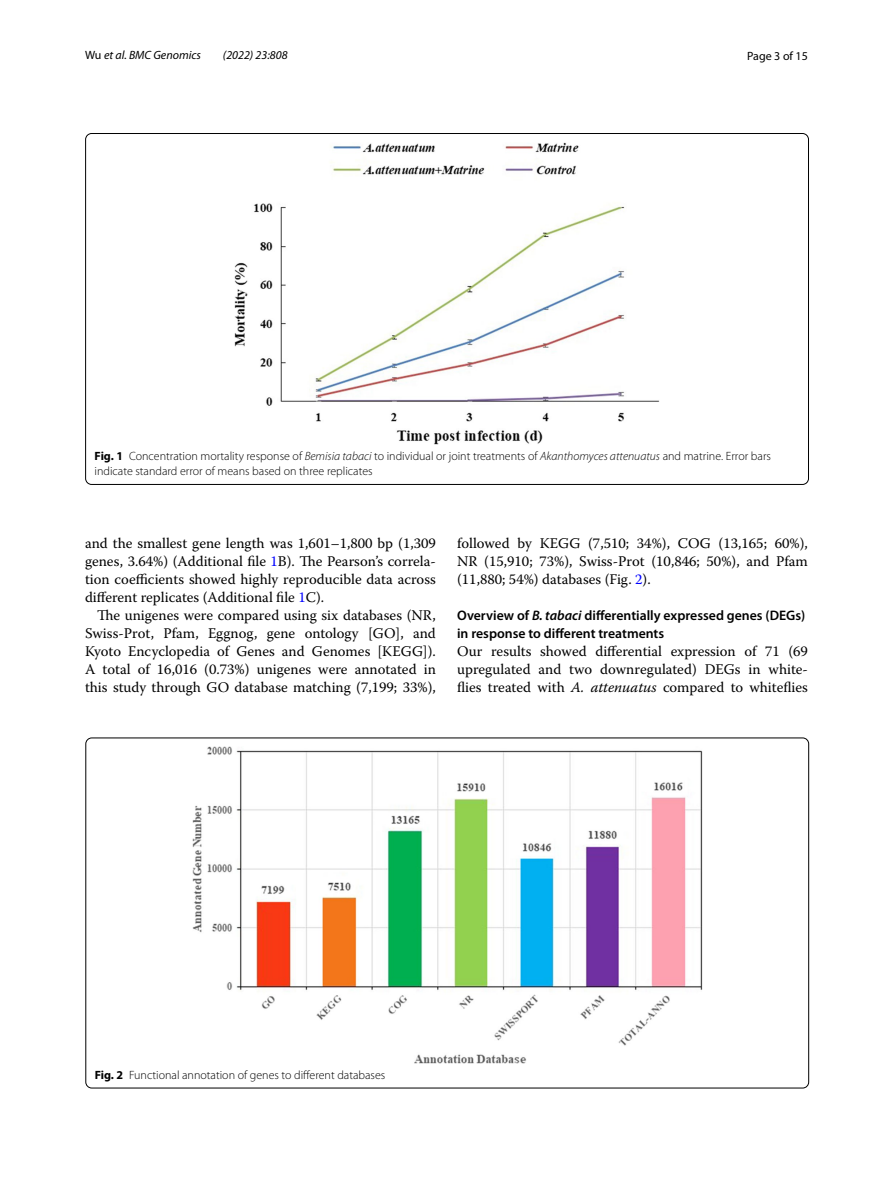
<style>
.page{position:relative;width:893px;height:1187px;background:#fff}
.page>*{position:absolute;margin:0;border:0;box-sizing:border-box;transform-origin:0 0}
.t1{font:14.7px/18px "Warnock Pro";color:#000;text-align:justify}
.t2{font:600 13.8px/18px "Myriad Pro";color:#000}
.t3{font:300 12px/15px "Myriad Pro";color:#000}
.t4{font:italic 12px "Myriad Pro";color:#000}
.t5{font:12px "Myriad Pro";color:#000}
.s1{font-style:normal}
.s2{font-weight:700}
.s3{font-style:italic}
.s4{color:#00f}
</style>
<div class="page">
<img style="left:234px;top:142px;width:426px;height:302px">
<img style="left:192px;top:747px;width:510px;height:316px">
<p class="t4" style="left:85px;top:48px;width:118px"><span class="s1">Wu</span> et al. BMC Genomics</p>
<p class="t4" style="left:223px;top:48px;width:66px">(2022) 23:808</p>
<p class="t5" style="left:747px;top:48px;width:62px">Page 3 of 15</p>
<p class="t3" style="left:95px;top:448px;width:678px"><span class="s2">Fig. 1</span> Concentration mortality response of <span class="s3">Bemisia tabaci</span> to individual or joint treatments of <span class="s3">Akanthomyces attenuatus</span> and matrine. Error bars indicate standard error of means based on three replicates</p>
<p class="t1" style="left:85px;top:533px;width:352px">and the smallest gene length was 1,601–1,800 bp (1,309 genes, 3.64%) (Additional file <span class="s4">1</span>B). The Pearson’s correla&shy;tion coefficients showed highly reproducible data across different replicates (Additional file <span class="s4">1</span>C).</p>
<p class="t1" style="left:85px;top:605px;width:352px;text-indent:12px">The unigenes were compared using six databases (NR, Swiss-Prot, Pfam, Eggnog, gene ontology [GO], and Kyoto Encyclopedia of Genes and Genomes [KEGG]).<br>A total of 16,016 (0.73%) unigenes were annotated in this study through GO database matching (7,199; 33%),</p>
<p class="t1" style="left:457px;top:533px;width:352px">followed by KEGG (7,510; 34%), COG (13,165; 60%), NR (15,910; 73%), Swiss-Prot (10,846; 50%), and Pfam (11,880; 54%) databases (Fig. <span class="s4">2</span>).</p>
<p class="t2" style="left:457px;top:605px;width:350px">Overview of <span class="s3">B. tabaci</span> differentially expressed genes (DEGs) in response to different treatments</p>
<p class="t1" style="left:457px;top:641px;width:352px">Our results showed differential expression of 71 (69 upregulated and two downregulated) DEGs in white&shy;flies treated with <span class="s3">A. attenuatus</span> compared to whiteflies</p>
<p class="t3" style="left:95px;top:1067px;width:292px"><span class="s2">Fig. 2</span> Functional annotation of genes to different databases</p>
</div>
